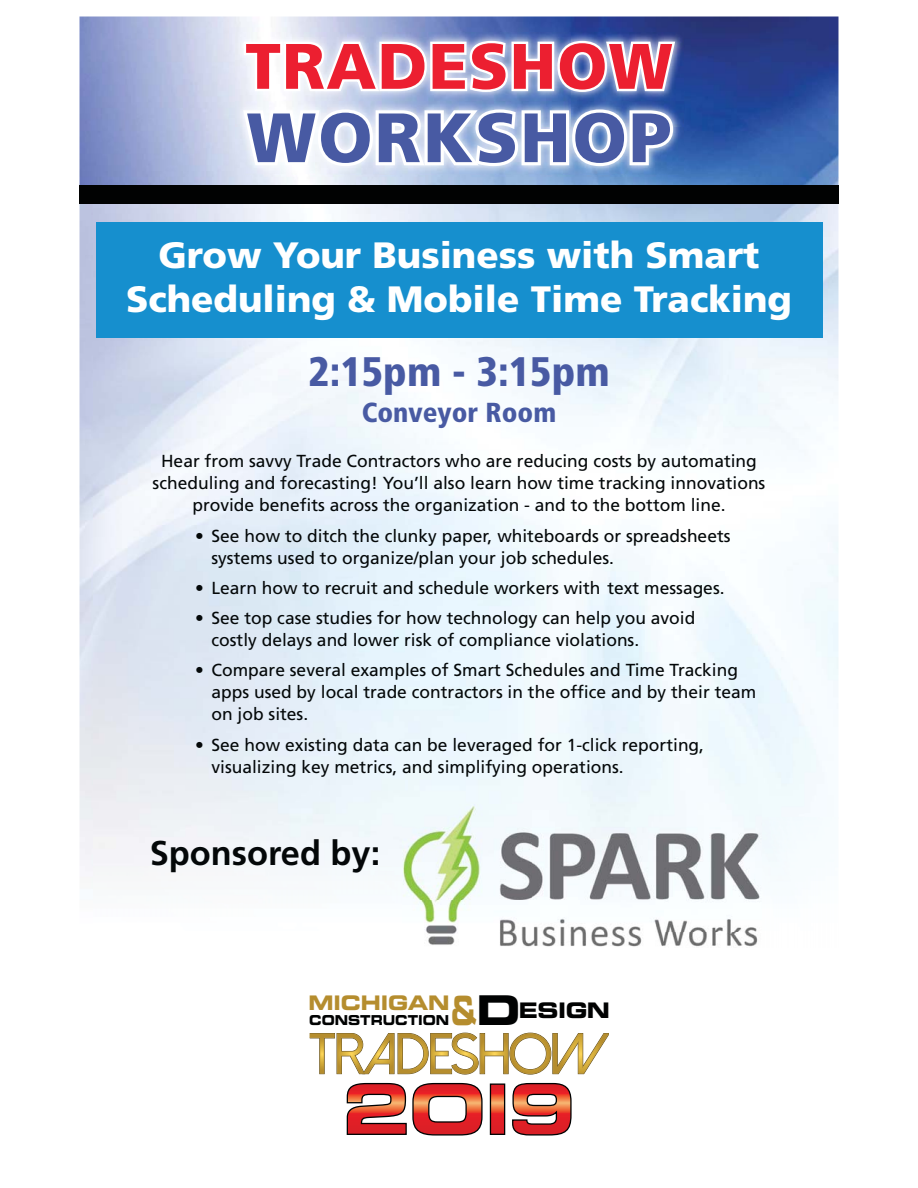
<style>
.page{position:relative;width:918px;height:1188px;background:#fff}
.page>*{position:absolute;margin:0;border:0;box-sizing:border-box;transform-origin:0 0}
.t1{font:900 69.6px "Frutiger";letter-spacing:.03em;color:#485aa3}
.t2{font:900 64.2px "Frutiger";letter-spacing:.02em;color:#ec1f30}
.t3{font:900 condensed 41.25px "Frutiger";color:#485aa3}
.t4{font:900 36.6px/44px "Frutiger";color:#fff;text-align:center}
.t5{font:700 34.35px "Frutiger";color:#040809}
.t6{font:900 condensed 27.45px "Frutiger";color:#485aa3}
.t7{font:21.45px "Eurostile Bold Extended Two";letter-spacing:-.025em;color:#010202;scale:.95 1}
.t8{font:20.1px "Eurostile Bold Extended Two";letter-spacing:-.01em;color:#b58d2e;scale:.94 1}
.t9{font:17.4px/22px "Frutiger";color:#040809}
.t10{font:13.65px "Eurostile Bold Extended Two";color:#010202;scale:.86 1}
.s1{font-size:40.2px;color:#b58d2e}
.s2{font-size:41.1px}
</style>
<div class="page">
<img style="left:93px;top:204px;width:631px;height:322px">
<img style="left:724px;top:204px;width:115px;height:614px">
<img style="left:80px;top:16px;width:759px;height:169px">
<img style="left:235px;top:32px;width:448px;height:143px">
<svg style="left:241px;top:38px;width:316px;height:57px"></svg>
<div style="left:557px;top:41px;width:50px;height:51px;border:5px solid #fff;border-radius:50%"></div>
<div style="left:570px;top:50px;width:25px;height:33px;border:5px solid #fff;border-radius:50%"></div>
<svg style="left:603px;top:39px;width:75px;height:55px"></svg>
<svg style="left:239px;top:107px;width:85px;height:63px"></svg>
<div style="left:318px;top:110px;width:55px;height:56px;border:6px solid #fff;border-radius:50%"></div>
<div style="left:331px;top:119px;width:29px;height:38px;border:6px solid #fff;border-radius:50%"></div>
<svg style="left:372px;top:106px;width:200px;height:64px"></svg>
<div style="left:572px;top:110px;width:55px;height:56px;border:6px solid #fff;border-radius:50%"></div>
<div style="left:586px;top:119px;width:28px;height:38px;border:6px solid #fff;border-radius:50%"></div>
<svg style="left:626px;top:107px;width:50px;height:61px"></svg>
<div style="left:80px;top:185px;width:759px;height:19px;background:#010202"></div>
<svg style="left:310px;top:1033px;width:299px;height:42px"></svg>
<svg style="left:346px;top:1082px;width:226px;height:54px"></svg>
<div style="left:96px;top:223px;width:726px;height:115px;background:#168fce"></div>
<img style="left:402px;top:804px;width:359px;height:143px">
<h2 class="t2" style="left:245px;top:41px;width:429px">TRADESHOW</h2>
<h1 class="t1" style="left:247px;top:110px;width:426px">WORKSHOP</h1>
<h3 class="t4" style="left:126px;top:236px;width:667px">Grow Your Business with Smart<br>Scheduling &amp; Mobile Time Tracking</h3>
<h3 class="t3" style="left:308px;top:355px;width:303px">2:15pm - 3:15pm</h3>
<h3 class="t6" style="left:362px;top:402px;width:196px">Conveyor Room</h3>
<p class="t9" style="left:153px;top:452px;width:614px;text-align:center">Hear from savvy Trade Contractors who are reducing costs by automating scheduling and forecasting! You’ll also learn how time tracking innovations provide benefits across the organization - and to the bottom line.</p>
<p class="t9" style="left:211px;top:526px;width:521px;text-indent:-16px">• See how to ditch the clunky paper, whiteboards or spreadsheets systems used to organize/plan your job schedules.</p>
<p class="t9" style="left:195px;top:578px;width:531px">• Learn how to recruit and schedule workers with text messages.</p>
<p class="t9" style="left:211px;top:608px;width:485px;text-indent:-16px">• See top case studies for how technology can help you avoid costly delays and lower risk of compliance violations.</p>
<p class="t9" style="left:211px;top:661px;width:546px;text-indent:-16px">• Compare several examples of Smart Schedules and Time Tracking apps used by local trade contractors in the office and by their team on job sites.</p>
<p class="t9" style="left:211px;top:735px;width:494px;text-indent:-16px">• See how existing data can be leveraged for 1-click reporting, visualizing key metrics, and simplifying operations.</p>
<h3 class="t5" style="left:150px;top:839px;width:232px">Sponsored by:</h3>
<p class="t8" style="left:309px;top:996px;width:152px">MICHIGAN</p>
<p class="t10" style="left:309px;top:1016px;width:164px">CONSTRUCTION</p>
<p class="t7" style="left:451px;top:1003px;width:169px"><span class="s1">&amp;</span><span class="s2">D</span>ESIGN</p>
</div>
